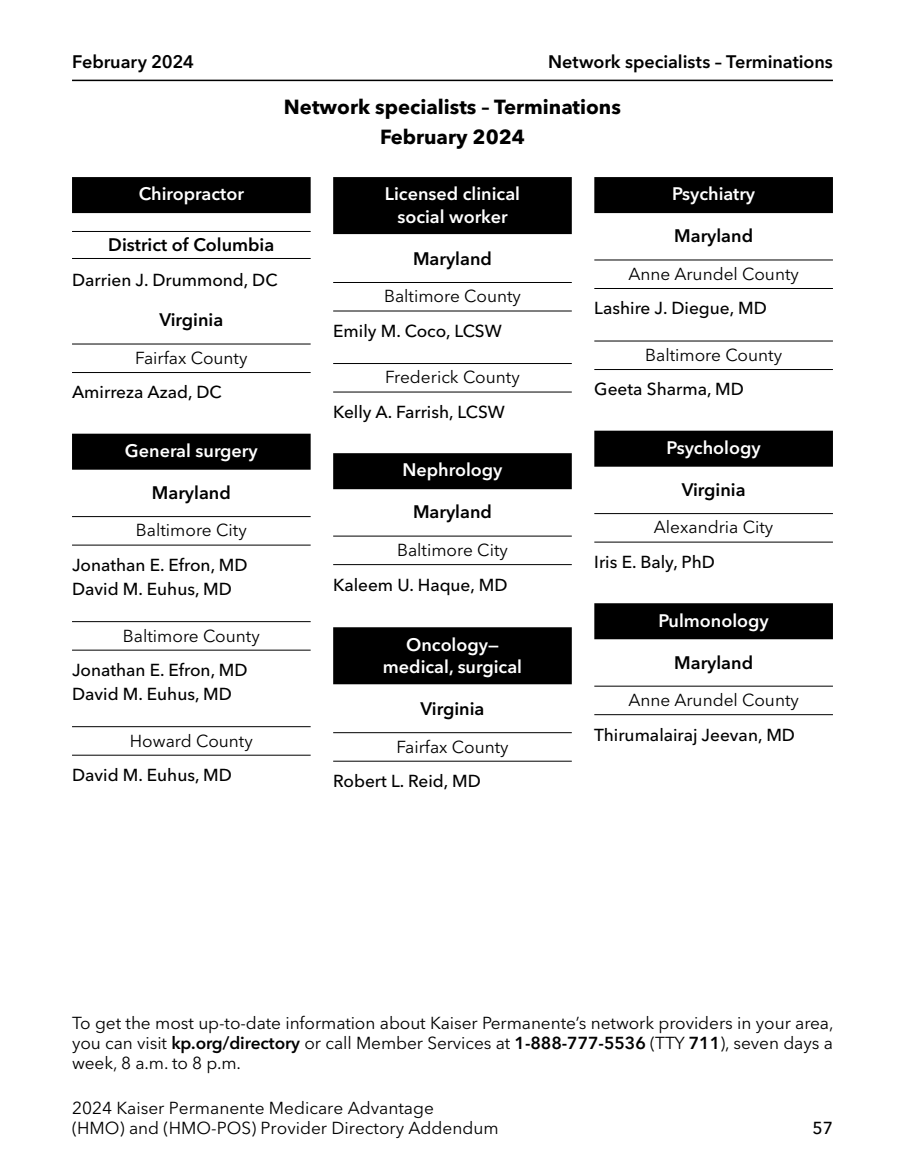
<style>
.page{position:relative;width:905px;height:1175px;background:#fff}
.page>*{position:absolute;margin:0;border:0;box-sizing:border-box;transform-origin:0 0}
.t1{font:700 20.25px/30px "Avenir Next LT Pro";color:#000;text-align:center}
.t2{font:600 18px "Avenir Next LT Pro";color:#000}
.t3{font:600 18px/22.5px "Avenir Next LT Pro";color:#fff;text-align:center}
.t4{font:17.25px/20.2px "Avenir Next LT Pro";color:#000;text-align:justify}
.t5{font:500 17.25px/24px "Avenir Next LT Pro";color:#000}
.s1{font-weight:600}
</style>
<div class="page">
<hr style="left:72px;top:80px;width:760px;height:1px;background:#000">
<div style="left:72px;top:177px;width:238px;height:36px;background:#000"></div>
<hr style="left:72px;top:231px;width:238px;height:1px;background:#000">
<hr style="left:72px;top:258px;width:238px;height:1px;background:#000">
<hr style="left:72px;top:344px;width:238px;height:1px;background:#000">
<hr style="left:72px;top:372px;width:238px;height:1px;background:#000">
<div style="left:72px;top:434px;width:238px;height:36px;background:#000"></div>
<hr style="left:72px;top:516px;width:238px;height:1px;background:#000">
<hr style="left:72px;top:544px;width:238px;height:1px;background:#000">
<hr style="left:72px;top:621px;width:238px;height:1px;background:#000">
<hr style="left:72px;top:650px;width:238px;height:1px;background:#000">
<hr style="left:72px;top:726px;width:238px;height:1px;background:#000">
<hr style="left:72px;top:754px;width:238px;height:1px;background:#000">
<div style="left:333px;top:177px;width:239px;height:57px;background:#000"></div>
<hr style="left:333px;top:282px;width:239px;height:1px;background:#000">
<hr style="left:333px;top:310px;width:239px;height:1px;background:#000">
<hr style="left:333px;top:363px;width:239px;height:1px;background:#000">
<hr style="left:333px;top:392px;width:239px;height:1px;background:#000">
<div style="left:333px;top:453px;width:239px;height:36px;background:#000"></div>
<hr style="left:333px;top:536px;width:239px;height:1px;background:#000">
<hr style="left:333px;top:564px;width:239px;height:1px;background:#000">
<div style="left:333px;top:627px;width:239px;height:57px;background:#000"></div>
<hr style="left:333px;top:732px;width:239px;height:1px;background:#000">
<hr style="left:333px;top:760px;width:239px;height:1px;background:#000">
<div style="left:594px;top:177px;width:238px;height:36px;background:#000"></div>
<hr style="left:594px;top:260px;width:238px;height:1px;background:#000">
<hr style="left:594px;top:288px;width:238px;height:1px;background:#000">
<hr style="left:594px;top:340px;width:238px;height:1px;background:#000">
<hr style="left:594px;top:369px;width:238px;height:1px;background:#000">
<div style="left:594px;top:430px;width:238px;height:36px;background:#000"></div>
<hr style="left:594px;top:513px;width:238px;height:1px;background:#000">
<hr style="left:594px;top:542px;width:238px;height:1px;background:#000">
<div style="left:594px;top:603px;width:238px;height:36px;background:#000"></div>
<hr style="left:594px;top:686px;width:238px;height:1px;background:#000">
<hr style="left:594px;top:714px;width:238px;height:1px;background:#000">
<p class="t2" style="left:72px;top:50px;width:124px">February 2024</p>
<p class="t2" style="left:548px;top:50px;width:286px">Network specialists – Terminations</p>
<p class="t1" style="left:284px;top:92px;width:338px">Network specialists – Terminations<br>February 2024</p>
<p class="t3" style="left:139px;top:183px;width:107px">Chiropractor</p>
<p class="t2" style="left:108px;top:234px;width:167px">District of Columbia</p>
<p class="t5" style="left:72px;top:268px;width:207px">Darrien J. Drummond, DC</p>
<p class="t2" style="left:159px;top:309px;width:65px">Virginia</p>
<p class="t4" style="left:135px;top:348px;width:114px">Fairfax County</p>
<p class="t5" style="left:72px;top:380px;width:151px">Amirreza Azad, DC</p>
<p class="t3" style="left:125px;top:439px;width:134px">General surgery</p>
<p class="t2" style="left:152px;top:482px;width:80px">Maryland</p>
<p class="t4" style="left:136px;top:520px;width:112px">Baltimore City</p>
<p class="t5" style="left:72px;top:553px;width:177px">Jonathan E. Efron, MD<br>David M. Euhus, MD</p>
<p class="t4" style="left:123px;top:625px;width:138px">Baltimore County</p>
<p class="t5" style="left:72px;top:658px;width:177px">Jonathan E. Efron, MD<br>David M. Euhus, MD</p>
<p class="t4" style="left:130px;top:730px;width:124px">Howard County</p>
<p class="t5" style="left:72px;top:763px;width:161px">David M. Euhus, MD</p>
<p class="t3" style="left:385px;top:183px;width:137px">Licensed clinical social worker</p>
<p class="t2" style="left:413px;top:248px;width:80px">Maryland</p>
<p class="t4" style="left:384px;top:286px;width:138px">Baltimore County</p>
<p class="t5" style="left:333px;top:319px;width:170px">Emily M. Coco, LCSW</p>
<p class="t4" style="left:385px;top:367px;width:136px">Frederick County</p>
<p class="t5" style="left:333px;top:400px;width:173px">Kelly A. Farrish, LCSW</p>
<p class="t3" style="left:402px;top:459px;width:101px">Nephrology</p>
<p class="t2" style="left:413px;top:501px;width:80px">Maryland</p>
<p class="t4" style="left:397px;top:540px;width:112px">Baltimore City</p>
<p class="t5" style="left:333px;top:572px;width:176px">Kaleem U. Haque, MD</p>
<p class="t3" style="left:383px;top:633px;width:141px">Oncology— medical, surgical</p>
<p class="t2" style="left:420px;top:698px;width:65px">Virginia</p>
<p class="t4" style="left:396px;top:736px;width:114px">Fairfax County</p>
<p class="t5" style="left:333px;top:769px;width:149px">Robert L. Reid, MD</p>
<p class="t3" style="left:672px;top:183px;width:85px">Psychiatry</p>
<p class="t2" style="left:674px;top:225px;width:80px">Maryland</p>
<p class="t4" style="left:628px;top:264px;width:172px">Anne Arundel County</p>
<p class="t5" style="left:594px;top:296px;width:174px">Lashire J. Diegue, MD</p>
<p class="t4" style="left:645px;top:345px;width:138px">Baltimore County</p>
<p class="t5" style="left:594px;top:377px;width:151px">Geeta Sharma, MD</p>
<p class="t3" style="left:666px;top:436px;width:96px">Psychology</p>
<p class="t2" style="left:681px;top:479px;width:65px">Virginia</p>
<p class="t4" style="left:654px;top:517px;width:121px">Alexandria City</p>
<p class="t5" style="left:594px;top:550px;width:122px">Iris E. Baly, PhD</p>
<p class="t3" style="left:658px;top:609px;width:112px">Pulmonology</p>
<p class="t2" style="left:674px;top:651px;width:80px">Maryland</p>
<p class="t4" style="left:628px;top:690px;width:172px">Anne Arundel County</p>
<p class="t5" style="left:594px;top:722px;width:202px">Thirumalairaj Jeevan, MD</p>
<p class="t4" style="left:72px;top:1012px;width:763px">To get the most up-to-date information about Kaiser Permanente’s network providers in your area, you can visit <span class="s1">kp.org/directory</span> or call Member Services at <span class="s1">1-888-777-5536</span> (TTY <span class="s1">711</span>), seven days a week, 8 a.m. to 8 p.m.</p>
<p class="t4" style="left:72px;top:1097px;width:428px;line-height:20.7px">2024 Kaiser Permanente Medicare Advantage<br>(HMO) and (HMO-POS) Provider Directory Addendum</p>
<p class="t5" style="left:812px;top:1116px;width:22px">57</p>
</div>
